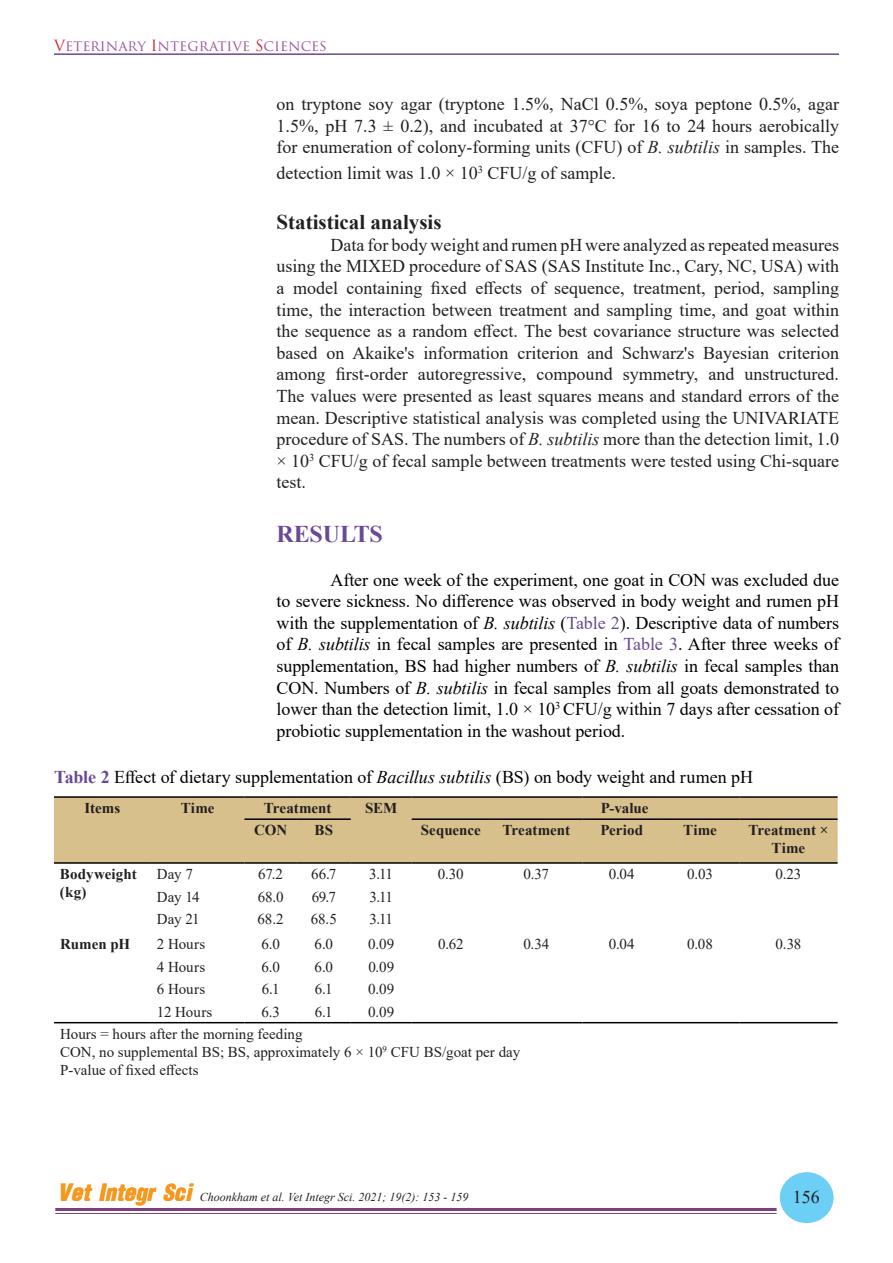
<style>
.page{position:relative;width:893px;height:1263px;background:#fff}
.page>*{position:absolute;margin:0;border:0;box-sizing:border-box;transform-origin:0 0}
.t1{font:36px "DSE Wat Ta Na";color:#f7971d}
.t2{font:700 24px "Times New Roman";letter-spacing:-.005em;color:#694992}
.t3{font:700 21px "Times New Roman";color:#231f20}
.t4{font:18px/21.6px "Times New Roman";color:#231f20;text-align:justify}
.t5{font:18px/21.6px "Times New Roman";letter-spacing:-.005em;color:#000;text-align:justify}
.t6{font:15px/18px "Times New Roman";color:#231f20}
.t7{font:700 15px/18px "Times New Roman";color:#231f20;text-align:center}
.t8{font:15px "Trajan Pro 3";color:#a057a3}
.t9{font:italic 12px "Times New Roman";color:#231f20}
.s1{color:#d1232a}
.s2{font-style:italic}
.s3{color:#694992}
.s4{font-weight:700;color:#694992}
</style>
<div class="page">
<hr style="left:55px;top:1208px;width:722px;height:3px;background:#7c407d">
<hr style="left:55px;top:1213px;width:722px;height:1px;background:#7c407d">
<div style="left:780px;top:1172px;width:54px;height:51px;background:#6bcff6;border-radius:50%"></div>
<hr style="left:54px;top:53px;width:785px;height:2px;background:#694992">
<div style="left:54px;top:798px;width:784px;height:64px;background:#d7c08c"></div>
<hr style="left:54px;top:796px;width:97px;height:2px;background:#000">
<hr style="left:151px;top:796px;width:93px;height:2px;background:#000">
<hr style="left:244px;top:796px;width:53px;height:2px;background:#000">
<hr style="left:297px;top:796px;width:54px;height:2px;background:#000">
<hr style="left:351px;top:796px;width:61px;height:2px;background:#000">
<hr style="left:412px;top:796px;width:78px;height:2px;background:#000">
<hr style="left:490px;top:796px;width:93px;height:2px;background:#000">
<hr style="left:583px;top:796px;width:78px;height:2px;background:#000">
<hr style="left:661px;top:796px;width:78px;height:2px;background:#000">
<hr style="left:739px;top:796px;width:99px;height:2px;background:#000">
<hr style="left:244px;top:818px;width:53px;height:2px;background:#000">
<hr style="left:297px;top:818px;width:54px;height:2px;background:#000">
<hr style="left:412px;top:818px;width:78px;height:2px;background:#000">
<hr style="left:490px;top:818px;width:93px;height:2px;background:#000">
<hr style="left:583px;top:818px;width:78px;height:2px;background:#000">
<hr style="left:661px;top:818px;width:78px;height:2px;background:#000">
<hr style="left:739px;top:818px;width:99px;height:2px;background:#000">
<hr style="left:54px;top:862px;width:97px;height:2px;background:#000">
<hr style="left:151px;top:862px;width:93px;height:2px;background:#000">
<hr style="left:244px;top:862px;width:53px;height:2px;background:#000">
<hr style="left:297px;top:862px;width:54px;height:2px;background:#000">
<hr style="left:351px;top:862px;width:61px;height:2px;background:#000">
<hr style="left:412px;top:862px;width:78px;height:2px;background:#000">
<hr style="left:490px;top:862px;width:93px;height:2px;background:#000">
<hr style="left:583px;top:862px;width:78px;height:2px;background:#000">
<hr style="left:661px;top:862px;width:78px;height:2px;background:#000">
<hr style="left:739px;top:862px;width:99px;height:2px;background:#000">
<hr style="left:54px;top:1022px;width:97px;height:1px;background:#000">
<hr style="left:151px;top:1022px;width:93px;height:1px;background:#000">
<hr style="left:244px;top:1022px;width:53px;height:1px;background:#000">
<hr style="left:297px;top:1022px;width:54px;height:1px;background:#000">
<hr style="left:351px;top:1022px;width:61px;height:1px;background:#000">
<hr style="left:412px;top:1022px;width:78px;height:1px;background:#000">
<hr style="left:490px;top:1022px;width:93px;height:1px;background:#000">
<hr style="left:583px;top:1022px;width:78px;height:1px;background:#000">
<hr style="left:661px;top:1022px;width:78px;height:1px;background:#000">
<hr style="left:739px;top:1022px;width:99px;height:1px;background:#000">
<p class="t8" style="left:54px;top:35px;width:274px"><span class="s1">V</span>eterinary <span class="s1">I</span>ntegrative <span class="s1">S</span>ciences</p>
<p class="t4" style="left:277px;top:93px;width:564px">on tryptone soy agar (tryptone 1.5%, NaCl 0.5%, soya peptone 0.5%, agar 1.5%, pH 7.3 ± 0.2), and incubated at 37°C for 16 to 24 hours aerobically for enumeration of colony-forming units (CFU) of <span class="s2">B. subtilis</span> in samples. The</p>
<p class="t4" style="left:277px;top:161px;width:341px">detection limit was 1.0 × 10<sup>3</sup> CFU/g of sample.</p>
<p class="t3" style="left:277px;top:207px;width:167px">Statistical analysis</p>
<p class="t4" style="left:277px;top:233px;width:564px;text-indent:54px">Data for body weight and rumen pH were analyzed as repeated measures using the MIXED procedure of SAS (SAS Institute Inc., Cary, NC, USA) with a model containing fixed effects of sequence, treatment, period, sampling time, the interaction between treatment and sampling time, and goat within the sequence as a random effect. The best covariance structure was selected based on Akaike's information criterion and Schwarz's Bayesian criterion among first-order autoregressive, compound symmetry, and unstructured.<br>The values were presented as least squares means and standard errors of the mean. Descriptive statistical analysis was completed using the UNIVARIATE procedure of SAS. The numbers of <span class="s2">B. subtilis</span> more than the detection limit, 1.0 × 10<sup>3</sup> CFU/g of fecal sample between treatments were tested using Chi-square test.</p>
<h2 class="t2" style="left:277px;top:517px;width:108px">RESULTS</h2>
<p class="t5" style="left:277px;top:568px;width:564px;text-indent:54px">After one week of the experiment, one goat in CON was excluded due to severe sickness. No difference was observed in body weight and rumen pH with the supplementation of <span class="s2">B. subtilis</span> (<span class="s3">Table 2</span>). Descriptive data of numbers of <span class="s2">B. subtilis</span> in fecal samples are presented in <span class="s3">Table 3</span>. After three weeks of supplementation, BS had higher numbers of <span class="s2">B. subtilis</span> in fecal samples than CON. Numbers of <span class="s2">B. subtilis</span> in fecal samples from all goats demonstrated to lower than the detection limit, 1.0 × 10<sup>3</sup> CFU/g within 7 days after cessation of probiotic supplementation in the washout period.</p>
<p class="t5" style="left:54px;top:766px;width:700px"><span class="s4">Table 2</span> Effect of dietary supplementation of <span class="s2">Bacillus subtilis</span> (BS) on body weight and rumen pH</p>
<p class="t7" style="left:85px;top:799px;width:37px">Items</p>
<p class="t7" style="left:181px;top:799px;width:35px">Time</p>
<p class="t7" style="left:264px;top:799px;width:69px">Treatment</p>
<p class="t7" style="left:365px;top:799px;width:34px">SEM</p>
<p class="t7" style="left:601px;top:799px;width:49px">P-value</p>
<p class="t7" style="left:254px;top:821px;width:35px">CON</p>
<p class="t7" style="left:315px;top:821px;width:20px">BS</p>
<p class="t7" style="left:421px;top:821px;width:62px">Sequence</p>
<p class="t7" style="left:502px;top:821px;width:69px">Treatment</p>
<p class="t7" style="left:600px;top:821px;width:44px">Period</p>
<p class="t7" style="left:683px;top:821px;width:35px">Time</p>
<p class="t7" style="left:748px;top:821px;width:82px">Treatment ×<br>Time</p>
<p class="t7" style="left:60px;top:865px;width:78px;text-align:left">Bodyweight (kg)</p>
<p class="t6" style="left:157px;top:865px;width:38px">Day 7</p>
<p class="t6" style="left:258px;top:865px;width:26px">67.2</p>
<p class="t6" style="left:311px;top:865px;width:27px">66.7</p>
<p class="t6" style="left:369px;top:865px;width:25px">3.11</p>
<p class="t6" style="left:438px;top:865px;width:27px">0.30</p>
<p class="t6" style="left:523px;top:865px;width:27px">0.37</p>
<p class="t6" style="left:609px;top:865px;width:28px">0.04</p>
<p class="t6" style="left:687px;top:865px;width:27px">0.03</p>
<p class="t6" style="left:775px;top:865px;width:28px">0.23</p>
<p class="t6" style="left:157px;top:887px;width:44px">Day 14</p>
<p class="t6" style="left:258px;top:887px;width:27px">68.0</p>
<p class="t6" style="left:312px;top:887px;width:26px">69.7</p>
<p class="t6" style="left:369px;top:887px;width:25px">3.11</p>
<p class="t6" style="left:157px;top:910px;width:44px">Day 21</p>
<p class="t6" style="left:258px;top:910px;width:28px">68.2</p>
<p class="t6" style="left:311px;top:910px;width:28px">68.5</p>
<p class="t6" style="left:369px;top:910px;width:25px">3.11</p>
<p class="t7" style="left:60px;top:935px;width:72px">Rumen pH</p>
<p class="t6" style="left:157px;top:935px;width:50px">2 Hours</p>
<p class="t6" style="left:261px;top:935px;width:20px">6.0</p>
<p class="t6" style="left:315px;top:935px;width:20px">6.0</p>
<p class="t6" style="left:368px;top:935px;width:27px">0.09</p>
<p class="t6" style="left:438px;top:935px;width:27px">0.62</p>
<p class="t6" style="left:523px;top:935px;width:27px">0.34</p>
<p class="t6" style="left:609px;top:935px;width:28px">0.04</p>
<p class="t6" style="left:687px;top:935px;width:27px">0.08</p>
<p class="t6" style="left:776px;top:935px;width:27px">0.38</p>
<p class="t6" style="left:157px;top:957px;width:50px">4 Hours</p>
<p class="t6" style="left:261px;top:957px;width:20px">6.0</p>
<p class="t6" style="left:315px;top:957px;width:20px">6.0</p>
<p class="t6" style="left:368px;top:957px;width:27px">0.09</p>
<p class="t6" style="left:157px;top:980px;width:50px">6 Hours</p>
<p class="t6" style="left:262px;top:980px;width:19px">6.1</p>
<p class="t6" style="left:315px;top:980px;width:19px">6.1</p>
<p class="t6" style="left:368px;top:980px;width:27px">0.09</p>
<p class="t6" style="left:157px;top:1002px;width:57px">12 Hours</p>
<p class="t6" style="left:261px;top:1002px;width:20px">6.3</p>
<p class="t6" style="left:315px;top:1002px;width:19px">6.1</p>
<p class="t6" style="left:368px;top:1002px;width:27px">0.09</p>
<p class="t6" style="left:60px;top:1024px;width:462px">Hours = hours after the morning feeding<br>CON, no supplemental BS; BS, approximately 6 × 10<sup>9</sup> CFU BS/goat per day<br>P-value of fixed effects</p>
<h1 class="t1" style="left:58px;top:1171px;width:135px">Vet Integr Sci</h1>
<p class="t9" style="left:200px;top:1189px;width:270px">Choonkham et al. Vet Integr Sci. 2021; 19(2): 153 - 159</p>
<p class="t4" style="left:793px;top:1186px;width:28px">156</p>
</div>
